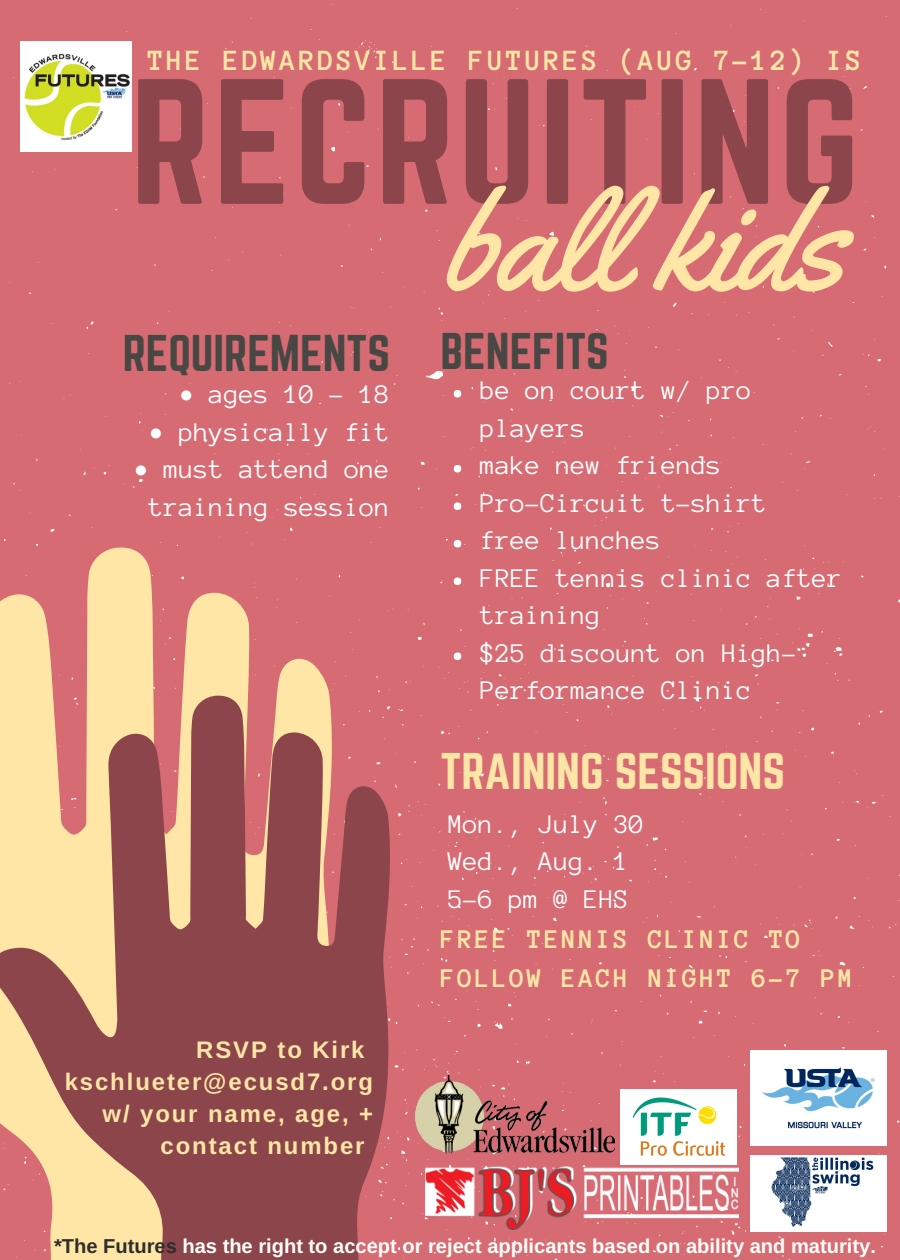
<style>
.page{position:relative;width:900px;height:1260px;background:#d76b73}
.page>*{position:absolute;margin:0;border:0;box-sizing:border-box;transform-origin:0 0}
.t1{font:156px "Norwester";letter-spacing:.02em;color:#8c464b}
.t2{font:140.75px "Yellowtail";color:#ffe6a6}
.t3{font:45.25px "Norwester";color:#484744}
.t4{font:45.25px "Norwester";color:#ffe6a6}
.t5{font:700 30.25px "Anonymous Pro";letter-spacing:.08em;color:#ffe6a6}
.t6{font:27.75px/37.5px "Anonymous Pro";color:#fff}
.t7{font:700 27.75px/39.5px "Anonymous Pro";letter-spacing:.08em;color:#ffe6a6}
.t8{font:700 24px "Arimo";letter-spacing:.08em;color:#ffe6a6}
.t9{font:700 20px "Arimo";color:#fffff9}
.s1{color:#2d2d2b}
</style>
<div class="page">
<svg style="left:0;top:548px;width:332px;height:148px;background:#e8a189"></svg>
<svg style="left:0;top:696px;width:390px;height:564px;background:#b37568"></svg>
<div style="left:454px;top:390px;width:7px;height:8px;background:#fff;border-radius:50%"></div>
<div style="left:454px;top:465px;width:7px;height:7px;background:#fff;border-radius:50%"></div>
<div style="left:454px;top:502px;width:7px;height:8px;background:#fff;border-radius:50%"></div>
<div style="left:454px;top:540px;width:7px;height:8px;background:#fff;border-radius:50%"></div>
<div style="left:454px;top:578px;width:7px;height:7px;background:#fff;border-radius:50%"></div>
<div style="left:454px;top:652px;width:7px;height:8px;background:#fff;border-radius:50%"></div>
<img style="left:426px;top:1166px;width:313px;height:64px">
<img style="left:750px;top:1155px;width:137px;height:77px">
<img style="left:414px;top:1074px;width:201px;height:79px">
<img style="left:750px;top:1050px;width:137px;height:96px">
<img style="left:21px;top:41px;width:110px;height:111px">
<img style="left:621px;top:1089px;width:116px;height:75px">
<p class="t5" style="left:148px;top:47px;width:716px">THE EDWARDSVILLE FUTURES (AUG 7-12) IS</p>
<h1 class="t1" style="left:130px;top:67px;width:731px">RECRUITING</h1>
<h2 class="t2" style="left:444px;top:152px;width:403px">ball kids</h2>
<h3 class="t3" style="left:123px;top:332px;width:269px">REQUIREMENTS</h3>
<p class="t6" style="left:179px;top:376px;width:213px">• ages 10 - 18</p>
<p class="t6" style="left:149px;top:414px;width:243px">• physically fit</p>
<p class="t6" style="left:134px;top:451px;width:258px;text-align:center">• must attend one training session</p>
<p class="t8" style="left:196px;top:1036px;width:170px">RSVP to Kirk</p>
<p class="t8" style="left:65px;top:1068px;width:310px">kschlueter@ecusd7.org</p>
<p class="t8" style="left:103px;top:1100px;width:272px">w/ your name, age, +</p>
<p class="t8" style="left:161px;top:1132px;width:205px">contact number</p>
<h3 class="t3" style="left:441px;top:330px;width:170px">BENEFITS</h3>
<p class="t6" style="left:480px;top:373px;width:364px">be on court w/ pro players<br>make new friends<br>Pro-Circuit t-shirt<br>free lunches<br>FREE tennis clinic after training<br>$25 discount on High-<br>Performance Clinic</p>
<h3 class="t4" style="left:441px;top:750px;width:346px">TRAINING SESSIONS</h3>
<p class="t6" style="left:448px;top:806px;width:198px">Mon., July 30<br>Wed., Aug. 1<br>5-6 pm @ EHS</p>
<p class="t7" style="left:441px;top:920px;width:414px">FREE TENNIS CLINIC TO<br>FOLLOW EACH NIGHT 6-7 PM</p>
<p class="t9" style="left:54px;top:1234px;width:823px"><span class="s1">*The Futures</span> has the right to accept or reject applicants based on ability and maturity.</p>
</div>
